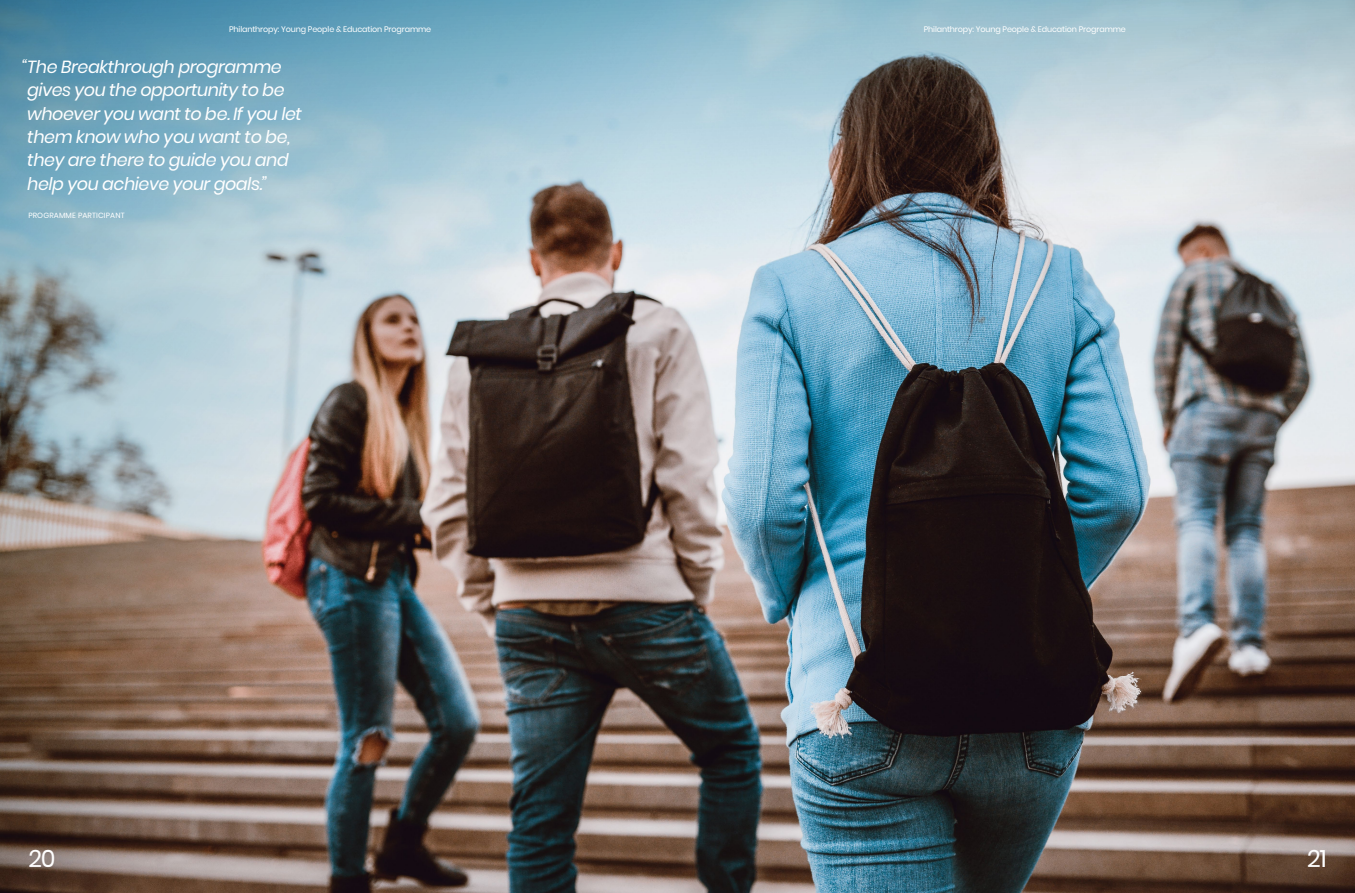
<style>
.page{position:relative;width:1355px;height:893px;background:#fff}
.page>*{position:absolute;margin:0;border:0;box-sizing:border-box;transform-origin:0 0}
.t1{font:24px "Poppins";color:#fff}
.t2{font:italic 17.5px/23.3px "Poppins";letter-spacing:-.025em;color:#fff}
.t3{font:8px "Poppins";letter-spacing:-.015em;color:#fff}
.t4{font:7.5px "Poppins";letter-spacing:.02em;color:#fff}
</style>
<div class="page">
<img style="left:0;top:0;width:1355px;height:893px">
<p class="t3" style="left:229px;top:25px;width:204px">Philanthropy: Young People &amp; Education Programme</p>
<p class="t3" style="left:924px;top:25px;width:204px">Philanthropy: Young People &amp; Education Programme</p>
<p class="t2" style="left:22px;top:55px;width:281px">“The Breakthrough programme gives you the opportunity to be whoever you want to be. If you let them know who you want to be, they are there to guide you and help you achieve your goals.”</p>
<p class="t4" style="left:28px;top:211px;width:98px">PROGRAMME PARTICIPANT</p>
<h1 class="t1" style="left:28px;top:844px;width:29px">20</h1>
<h1 class="t1" style="left:1307px;top:844px;width:21px">21</h1>
</div>
